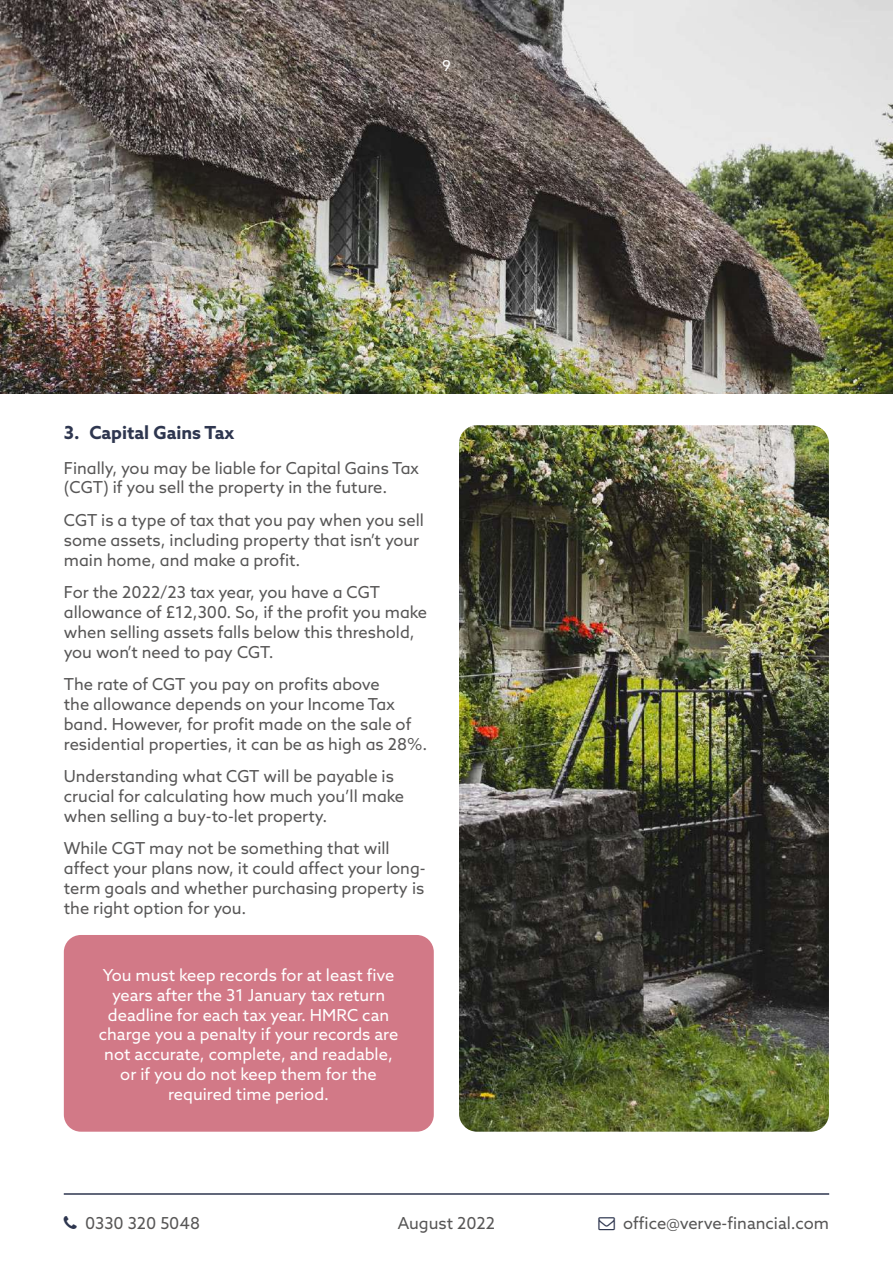
<style>
.page{position:relative;width:893px;height:1263px;background:#fff}
.page>*{position:absolute;margin:0;border:0;box-sizing:border-box;transform-origin:0 0}
.t1{font:700 18px "Azo Sans";color:#2e364f}
.t2{font:16.5px/19.8px "Azo Sans";color:#575656}
.t3{font:16.5px/19.8px "Azo Sans";color:#fff;text-align:center}
.t4{font:15px "Azo Sans";color:#fff}
</style>
<div class="page">
<img style="left:0;top:0;width:893px;height:393px">
<hr style="left:64px;top:1193px;width:765px;height:2px;background:#2e364f">
<div style="left:64px;top:935px;width:370px;height:197px;background:#d27987;border-radius:17px"></div>
<img style="left:459px;top:425px;width:370px;height:707px">
<p class="t4" style="left:442px;top:60px;width:10px">9</p>
<p class="t1" style="left:64px;top:425px;width:172px">3. Capital Gains Tax</p>
<p class="t2" style="left:64px;top:459px;width:357px">Finally, you may be liable for Capital Gains Tax (CGT) if you sell the property in the future.</p>
<p class="t2" style="left:64px;top:512px;width:362px">CGT is a type of tax that you pay when you sell some assets, including property that isn’t your main home, and make a profit.</p>
<p class="t2" style="left:64px;top:584px;width:365px">For the 2022/23 tax year, you have a CGT allowance of £12,300. So, if the profit you make when selling assets falls below this threshold, you won’t need to pay CGT.</p>
<p class="t2" style="left:64px;top:676px;width:365px">The rate of CGT you pay on profits above<br>the allowance depends on your Income Tax band. However, for profit made on the sale of residential properties, it can be as high as 28%.</p>
<p class="t2" style="left:64px;top:768px;width:342px">Understanding what CGT will be payable is crucial for calculating how much you’ll make when selling a buy-to-let property.</p>
<p class="t2" style="left:64px;top:840px;width:363px">While CGT may not be something that will affect your plans now, it could affect your long&shy;term goals and whether purchasing property is the right option for you.</p>
<p class="t3" style="left:99px;top:966px;width:301px">You must keep records for at least five years after the 31 January tax return deadline for each tax year. HMRC can charge you a penalty if your records are not accurate, complete, and readable, or if you do not keep them for the required time period.</p>
<p class="t2" style="left:85px;top:1214px;width:117px">0330 320 5048</p>
<p class="t2" style="left:398px;top:1215px;width:99px">August 2022</p>
<p class="t2" style="left:623px;top:1214px;width:207px">office@verve-financial.com</p>
</div>
